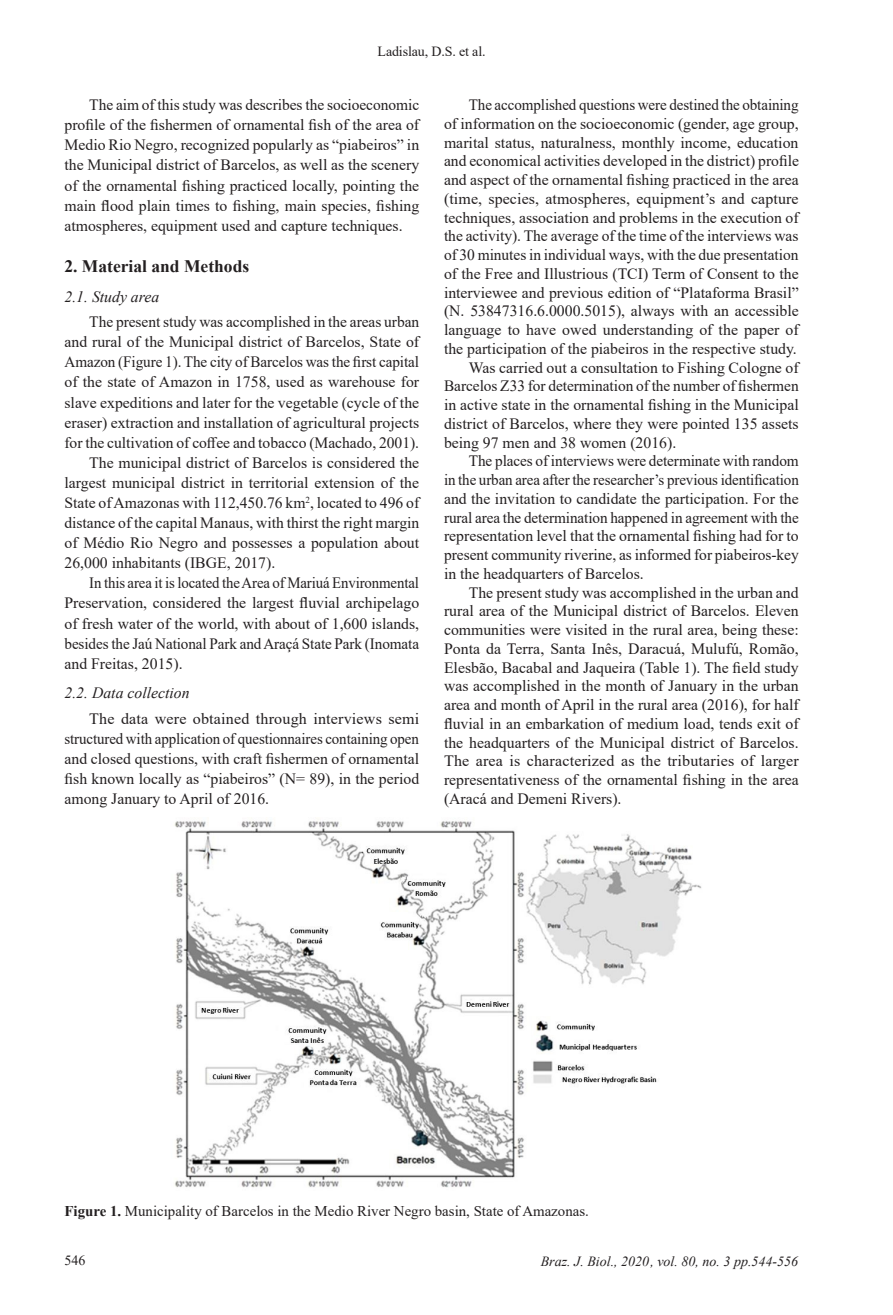
<style>
.page{position:relative;width:893px;height:1315px;background:#fff}
.page>*{position:absolute;margin:0;border:0;box-sizing:border-box;transform-origin:0 0}
.Heading1{font:700 17.5px "Times New Roman";color:#231f20}
.Paragraph{font:15.75px/20.1px "Times New Roman";color:#231f20;text-align:justify}
.Paragraph-2{font:15.75px/18.7px "Times New Roman";color:#231f20;text-align:justify;scale:.96 1}
.Paragraph-3{font:15.75px/20.1px "Times New Roman";color:#231f20;text-align:justify;scale:.94 1}
.Heading2{font:italic 15.75px "Times New Roman";color:#231f20}
.Heading2Alt{font:italic 15.75px "Times New Roman";color:#231f20}
.FigureCaption{font:14.88px "Times New Roman";color:#231f20}
.t1{font:italic 14px "Times New Roman";color:#231f20}
.t2{font:14px "Times New Roman";letter-spacing:-.01em;color:#231f20}
.s1{font-weight:700}
</style>
<div class="page">
<img style="left:174px;top:821px;width:528px;height:367px">
<p class="t2" style="left:378px;top:42px;width:110px">Ladislau, D.S. et al.</p>
<p class="Paragraph" style="left:64px;top:94px;width:356px;text-indent:25px">The aim of this study was describes the socioeconomic profile of the fishermen of ornamental fish of the area of Medio Rio Negro, recognized popularly as “piabeiros” in the Municipal district of Barcelos, as well as the scenery of the ornamental fishing practiced locally, pointing the main flood plain times to fishing, main species, fishing atmospheres, equipment used and capture techniques.</p>
<p class="Heading1" style="left:64px;top:254px;width:186px">2. Material and Methods</p>
<p class="Heading2Alt" style="left:64px;top:286px;width:96px">2.1. Study area</p>
<p class="Paragraph" style="left:64px;top:311px;width:356px;text-indent:25px">The present study was accomplished in the areas urban and rural of the Municipal district of Barcelos, State of Amazon (Figure 1). The city of Barcelos was the first capital of the state of Amazon in 1758, used as warehouse for slave expeditions and later for the vegetable (cycle of the eraser) extraction and installation of agricultural projects for the cultivation of coffee and tobacco (Machado, 2001).</p>
<p class="Paragraph" style="left:64px;top:452px;width:356px;text-indent:25px">The municipal district of Barcelos is considered the largest municipal district in territorial extension of the State of Amazonas with 112,450.76 km<sup>2</sup>, located to 496 of distance of the capital Manaus, with thirst the right margin of Médio Rio Negro and possesses a population about 26,000 inhabitants (IBGE, 2017).</p>
<p class="Paragraph-3" style="left:64px;top:572px;width:379px;text-indent:25px">In this area it is located the Area of Mariuá Environmental Preservation, considered the largest fluvial archipelago of fresh water of the world, with about of 1,600 islands, besides the Jaú National Park and Araçá State Park (Inomata and Freitas, 2015).</p>
<p class="Heading2" style="left:64px;top:682px;width:127px">2.2. Data collection</p>
<p class="Paragraph" style="left:64px;top:707px;width:356px;text-indent:25px">The data were obtained through interviews semi structured with application of questionnaires containing open and closed questions, with craft fishermen of ornamental fish known locally as “piabeiros” (N= 89), in the period among January to April of 2016.</p>
<p class="Paragraph-2" style="left:444px;top:95px;width:371px;text-indent:25px">The accomplished questions were destined the obtaining of information on the socioeconomic (gender, age group, marital status, naturalness, monthly income, education and economical activities developed in the district) profile and aspect of the ornamental fishing practiced in the area (time, species, atmospheres, equipment’s and capture techniques, association and problems in the execution of the activity). The average of the time of the interviews was of 30 minutes in individual ways, with the due presentation of the Free and Illustrious (TCI) Term of Consent to the interviewee and previous edition of “Plataforma Brasil” (N. 53847316.6.0000.5015), always with an accessible language to have owed understanding of the paper of the participation of the piabeiros in the respective study.</p>
<p class="Paragraph" style="left:444px;top:357px;width:356px;line-height:18.7px;text-indent:25px">Was carried out a consultation to Fishing Cologne of Barcelos Z33 for determination of the number of fishermen in active state in the ornamental fishing in the Municipal district of Barcelos, where they were pointed 135 assets being 97 men and 38 women (2016).</p>
<p class="Paragraph" style="left:444px;top:451px;width:356px;line-height:18.7px;text-indent:25px">The places of interviews were determinate with random in the urban area after the researcher’s previous identification and the invitation to candidate the participation. For the rural area the determination happened in agreement with the representation level that the ornamental fishing had for to present community riverine, as informed for piabeiros-key in the headquarters of Barcelos.</p>
<p class="Paragraph" style="left:444px;top:582px;width:356px;line-height:18.7px;text-indent:25px">The present study was accomplished in the urban and rural area of the Municipal district of Barcelos. Eleven communities were visited in the rural area, being these:<br>Ponta da Terra, Santa Inês, Daracuá, Mulufú, Romão, Elesbão, Bacabal and Jaqueira (Table 1). The field study was accomplished in the month of January in the urban area and month of April in the rural area (2016), for half fluvial in an embarkation of medium load, tends exit of the headquarters of the Municipal district of Barcelos.<br>The area is characterized as the tributaries of larger representativeness of the ornamental fishing in the area (Aracá and Demeni Rivers).</p>
<p class="FigureCaption" style="left:64px;top:1200px;width:526px"><span class="s1">Figure 1.</span> Municipality of Barcelos in the Medio River Negro basin, State of Amazonas.</p>
<p class="t1" style="left:541px;top:1251px;width:259px">Braz. J. Biol., 2020 , vol. 80, no. 3 pp.544-556</p>
</div>
